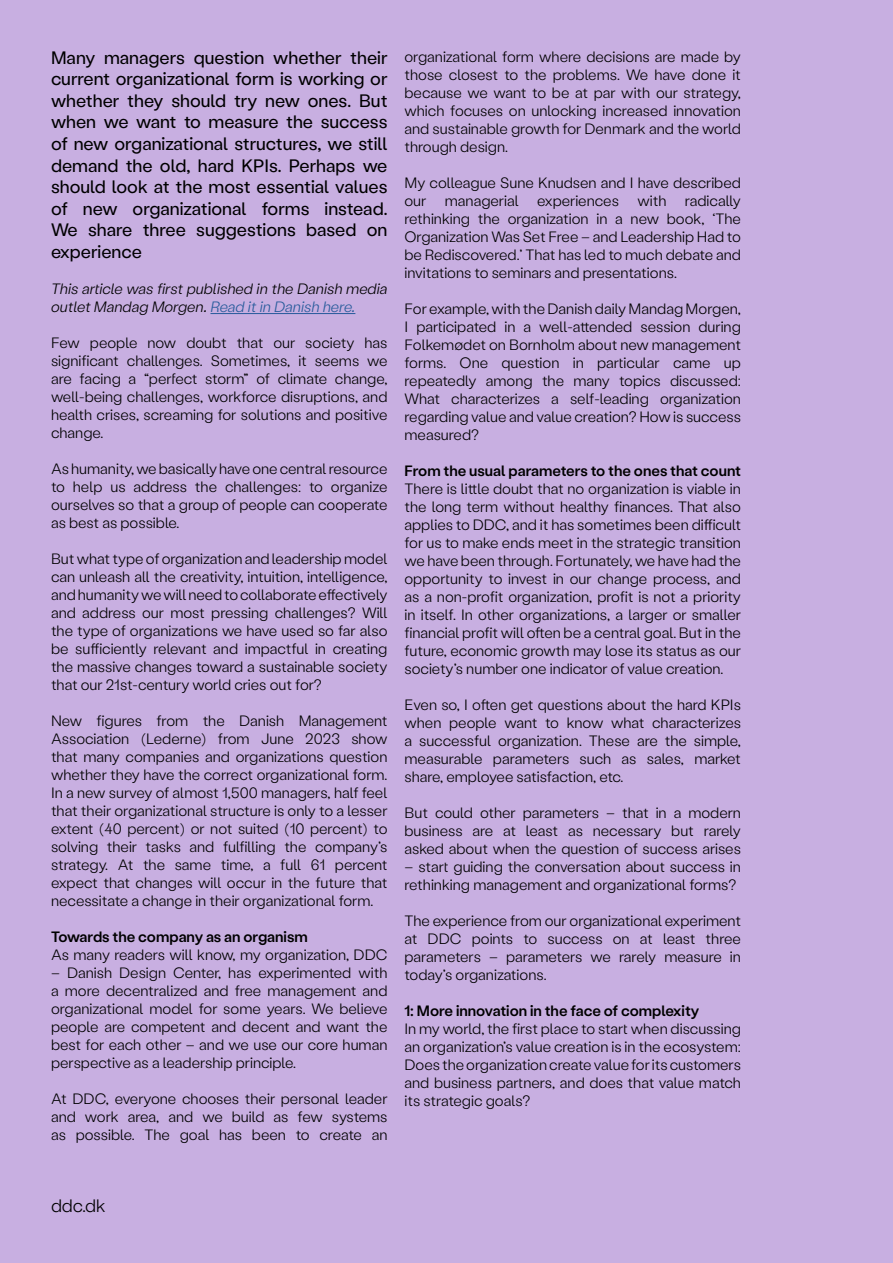
<style>
.page{position:relative;width:893px;height:1263px;background:#c8afe1}
.page>*{position:absolute;margin:0;border:0;box-sizing:border-box;transform-origin:0 0}
.t1{font:18px/21.6px "Stabil Grotesk";color:#000;text-align:justify}
.t2{font:300 18px "Stabil Grotesk";color:#000}
.t3{font:300 15px/18px "Stabil Grotesk";color:#000;text-align:justify}
.t4{font:500 15px "Stabil Grotesk";color:#000}
.t5{font:italic 300 15px/18px "Stabil Grotesk";color:#000}
.s1{color:#275b9b}
</style>
<div class="page">
<hr style="left:210px;top:313px;width:145px;height:1px;background:#275b9b">
<p class="t1" style="left:51px;top:46px;width:338px">Many managers question whether their current organizational form is working or whether they should try new ones. But when we want to measure the success of new organizational structures, we still demand the old, hard KPIs. Perhaps we should look at the most essential values of new organizational forms instead.<br>We share three suggestions based on experience</p>
<p class="t5" style="left:51px;top:279px;width:338px">This article was first published in the Danish media outlet Mandag Morgen. <span class="s1">Read it in Danish here.</span></p>
<p class="t3" style="left:51px;top:333px;width:338px">Few people now doubt that our society has significant challenges. Sometimes, it seems we are facing a “perfect storm” of climate change, well-being challenges, workforce disruptions, and health crises, screaming for solutions and positive change.</p>
<p class="t3" style="left:51px;top:459px;width:338px">As humanity, we basically have one central resource to help us address the challenges: to organize ourselves so that a group of people can cooperate as best as possible.</p>
<p class="t3" style="left:51px;top:549px;width:338px">But what type of organization and leadership model can unleash all the creativity, intuition, intelligence, and humanity we will need to collaborate effectively and address our most pressing challenges? Will the type of organizations we have used so far also be sufficiently relevant and impactful in creating the massive changes toward a sustainable society that our 21st-century world cries out for?</p>
<p class="t3" style="left:51px;top:711px;width:338px">New figures from the Danish Management Association (Lederne) from June 2023 show that many companies and organizations question whether they have the correct organizational form.<br>In a new survey of almost 1,500 managers, half feel that their organizational structure is only to a lesser extent (40 percent) or not suited (10 percent) to solving their tasks and fulfilling the company’s strategy. At the same time, a full 61 percent expect that changes will occur in the future that necessitate a change in their organizational form.</p>
<p class="t4" style="left:51px;top:927px;width:258px">Towards the company as an organism</p>
<p class="t3" style="left:51px;top:945px;width:338px">As many readers will know, my organization, DDC</p>
<p class="t3" style="left:51px;top:963px;width:338px">– Danish Design Center, has experimented with a more decentralized and free management and organizational model for some years. We believe people are competent and decent and want the best for each other – and we use our core human perspective as a leadership principle.</p>
<p class="t3" style="left:51px;top:1089px;width:338px">At DDC, everyone chooses their personal leader and work area, and we build as few systems as possible. The goal has been to create an</p>
<p class="t3" style="left:404px;top:47px;width:338px">organizational form where decisions are made by those closest to the problems. We have done it because we want to be at par with our strategy, which focuses on unlocking increased innovation and sustainable growth for Denmark and the world through design.</p>
<p class="t3" style="left:404px;top:173px;width:338px">My colleague Sune Knudsen and I have described our managerial experiences with radically rethinking the organization in a new book, ‘The Organization Was Set Free – and Leadership Had to be Rediscovered.’ That has led to much debate and invitations to seminars and presentations.</p>
<p class="t3" style="left:404px;top:299px;width:338px">For example, with the Danish daily Mandag Morgen, I participated in a well-attended session during Folkemødet on Bornholm about new management forms. One question in particular came up repeatedly among the many topics discussed:<br>What characterizes a self-leading organization regarding value and value creation? How is success measured?</p>
<p class="t4" style="left:404px;top:460px;width:338px">From the usual parameters to the ones that count</p>
<p class="t3" style="left:404px;top:479px;width:338px">There is little doubt that no organization is viable in the long term without healthy finances. That also applies to DDC, and it has sometimes been difficult for us to make ends meet in the strategic transition we have been through. Fortunately, we have had the opportunity to invest in our change process, and as a non-profit organization, profit is not a priority in itself. In other organizations, a larger or smaller financial profit will often be a central goal. But in the future, economic growth may lose its status as our society’s number one indicator of value creation.</p>
<p class="t3" style="left:404px;top:695px;width:338px">Even so, I often get questions about the hard KPIs when people want to know what characterizes a successful organization. These are the simple, measurable parameters such as sales, market share, employee satisfaction, etc.</p>
<p class="t3" style="left:404px;top:803px;width:338px">But could other parameters – that in a modern business are at least as necessary but rarely asked about when the question of success arises</p>
<p class="t3" style="left:404px;top:857px;width:338px">– start guiding the conversation about success in rethinking management and organizational forms?</p>
<p class="t3" style="left:404px;top:911px;width:338px">The experience from our organizational experiment at DDC points to success on at least three parameters – parameters we rarely measure in today’s organizations.</p>
<p class="t4" style="left:404px;top:1000px;width:296px">1: More innovation in the face of complexity</p>
<p class="t3" style="left:404px;top:1019px;width:338px">In my world, the first place to start when discussing an organization’s value creation is in the ecosystem:<br>Does the organization create value for its customers and business partners, and does that value match its strategic goals?</p>
<p class="t2" style="left:51px;top:1194px;width:56px">ddc.dk</p>
</div>
